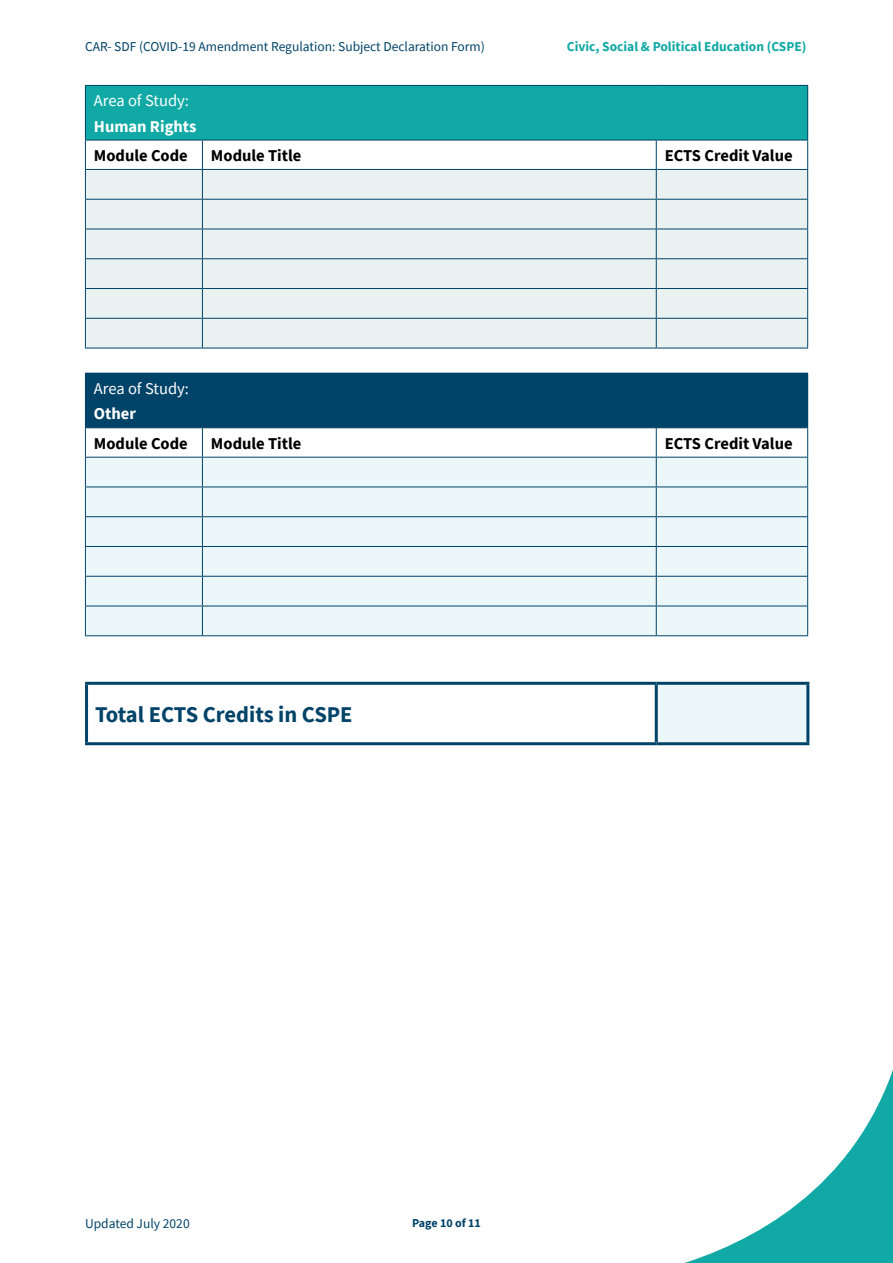
<style>
.page{position:relative;width:893px;height:1263px;background:#fff}
.page>*{position:absolute;margin:0;border:0;box-sizing:border-box;transform-origin:0 0}
.t1{font:700 22.5px "Source Sans Pro";color:#004368}
.Body_text_2020{font:700 16.5px "Source Sans Pro";color:#000}
.Body_text_2020-2{font:16.5px "Source Sans Pro";color:#fff}
.Body_text_2020-3{font:700 16.5px "Source Sans Pro";color:#fff}
.t2{font:13.5px "Source Sans Pro";color:#004368}
.t3{font:700 13.5px "Source Sans Pro";color:#10a9a5}
.t4{font:700 12px "Source Sans Pro";letter-spacing:-.005em;color:#004368}
</style>
<div class="page">
<svg style="left:684px;top:1070px;width:209px;height:193px"></svg>
<div style="left:85px;top:85px;width:723px;height:55px;background:#10a9a5"></div>
<hr style="left:85px;top:85px;width:117px;height:1px;background:#004368">
<hr style="left:85px;top:86px;width:1px;height:54px;background:#004368">
<hr style="left:202px;top:85px;width:454px;height:1px;background:#004368">
<hr style="left:656px;top:85px;width:152px;height:1px;background:#004368">
<hr style="left:807px;top:86px;width:1px;height:54px;background:#004368">
<svg style="left:85px;top:140px;width:723px;height:208px;background:#e2eced"></svg>
<hr style="left:85px;top:348px;width:117px;height:1px;background:#004368">
<hr style="left:202px;top:348px;width:454px;height:1px;background:#004368">
<hr style="left:656px;top:348px;width:152px;height:1px;background:#004368">
<div style="left:85px;top:373px;width:723px;height:55px;background:#004368"></div>
<div style="left:86px;top:458px;width:721px;height:177px;background:#ecf7fa"></div>
<svg style="left:85px;top:428px;width:723px;height:29px"></svg>
<hr style="left:85px;top:457px;width:117px;height:1px;background:#004368">
<hr style="left:85px;top:457px;width:1px;height:30px;background:#004368">
<hr style="left:202px;top:457px;width:454px;height:1px;background:#004368">
<hr style="left:202px;top:457px;width:1px;height:30px;background:#004368">
<hr style="left:656px;top:457px;width:152px;height:1px;background:#004368">
<hr style="left:656px;top:457px;width:1px;height:30px;background:#004368">
<hr style="left:807px;top:457px;width:1px;height:30px;background:#004368">
<hr style="left:85px;top:487px;width:117px;height:1px;background:#004368">
<hr style="left:202px;top:487px;width:454px;height:1px;background:#004368">
<hr style="left:656px;top:487px;width:152px;height:1px;background:#004368">
<hr style="left:85px;top:516px;width:117px;height:1px;background:#004368">
<hr style="left:202px;top:516px;width:454px;height:1px;background:#004368">
<hr style="left:656px;top:516px;width:152px;height:1px;background:#004368">
<hr style="left:85px;top:546px;width:117px;height:1px;background:#004368">
<hr style="left:202px;top:546px;width:454px;height:1px;background:#004368">
<hr style="left:656px;top:546px;width:152px;height:1px;background:#004368">
<hr style="left:85px;top:576px;width:117px;height:1px;background:#004368">
<hr style="left:202px;top:576px;width:454px;height:1px;background:#004368">
<hr style="left:656px;top:576px;width:152px;height:1px;background:#004368">
<hr style="left:85px;top:606px;width:117px;height:1px;background:#004368">
<svg style="left:85px;top:487px;width:1px;height:148px"></svg>
<hr style="left:202px;top:606px;width:454px;height:1px;background:#004368">
<svg style="left:202px;top:487px;width:1px;height:148px"></svg>
<hr style="left:656px;top:606px;width:152px;height:1px;background:#004368">
<svg style="left:656px;top:487px;width:1px;height:148px"></svg>
<svg style="left:807px;top:487px;width:1px;height:148px"></svg>
<hr style="left:85px;top:635px;width:117px;height:1px;background:#004368">
<hr style="left:202px;top:635px;width:454px;height:1px;background:#004368">
<hr style="left:656px;top:635px;width:152px;height:1px;background:#004368">
<div style="left:656px;top:683px;width:152px;height:61px;background:#ecf7fa"></div>
<hr style="left:85px;top:682px;width:571px;height:3px;background:#004368">
<hr style="left:85px;top:685px;width:3px;height:57px;background:#004368">
<hr style="left:656px;top:682px;width:153px;height:3px;background:#004368">
<hr style="left:655px;top:685px;width:3px;height:57px;background:#004368">
<hr style="left:806px;top:685px;width:3px;height:57px;background:#004368">
<hr style="left:85px;top:742px;width:571px;height:3px;background:#004368">
<hr style="left:656px;top:742px;width:153px;height:3px;background:#004368">
<p class="t2" style="left:85px;top:37px;width:401px">CAR- SDF (COVID-19 Amendment Regulation: Subject Declaration Form)</p>
<p class="t3" style="left:567px;top:37px;width:241px">Civic, Social &amp; Political Education (CSPE)</p>
<p class="Body_text_2020-2" style="left:94px;top:90px;width:97px">Area of Study:</p>
<p class="Body_text_2020-3" style="left:94px;top:115px;width:104px">Human Rights</p>
<p class="Body_text_2020" style="left:94px;top:144px;width:95px">Module Code</p>
<p class="Body_text_2020" style="left:211px;top:144px;width:92px">Module Title</p>
<p class="Body_text_2020" style="left:665px;top:144px;width:129px">ECTS Credit Value</p>
<p class="Body_text_2020-2" style="left:94px;top:378px;width:97px">Area of Study:</p>
<p class="Body_text_2020-3" style="left:94px;top:403px;width:44px">Other</p>
<p class="Body_text_2020" style="left:94px;top:432px;width:95px">Module Code</p>
<p class="Body_text_2020" style="left:211px;top:432px;width:92px">Module Title</p>
<p class="Body_text_2020" style="left:665px;top:432px;width:129px">ECTS Credit Value</p>
<p class="t1" style="left:95px;top:699px;width:259px">Total ECTS Credits in CSPE</p>
<p class="t2" style="left:85px;top:1215px;width:106px">Updated July 2020</p>
<p class="t4" style="left:412px;top:1215px;width:70px">Page 10 of 11</p>
</div>
